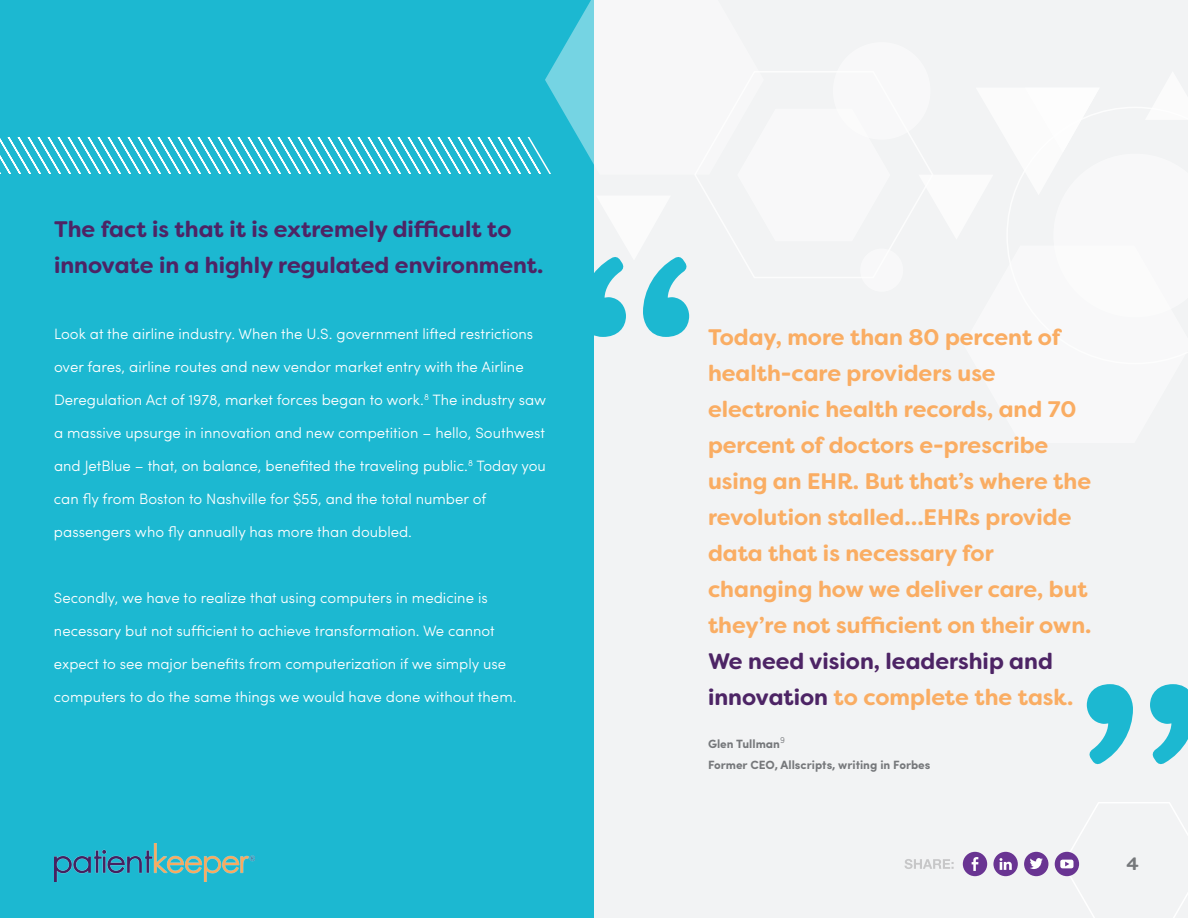
<style>
.page{position:relative;width:1188px;height:918px;background:#f2f3f4}
.page>*{position:absolute;margin:0;border:0;box-sizing:border-box;transform-origin:0 0}
.t1{font:700 258px "Filson Soft";color:#1cb8d1}
.t2{font:700 22.5px/36px "Filson Soft";color:#faad63}
.t3{font:700 22.5px/36px "Filson Soft";color:#4d2465}
.t4{font:700 18px "Filson Soft";color:#76787b}
.t5{font:300 15px "Sofia Pro";color:#fff}
.t6{font:700 12px/21px "Sofia Pro";color:#76787b}
.s1{color:#faad63}
</style>
<div class="page">
<div style="left:1024px;top:852px;width:24px;height:24px;background:#693492;border-radius:50%"></div>
<svg style="left:1030px;top:858px;width:13px;height:11px"></svg>
<div style="left:1055px;top:852px;width:24px;height:24px;background:#693492;border-radius:50%"></div>
<div style="left:993px;top:852px;width:25px;height:24px;background:#693492;border-radius:50%"></div>
<svg style="left:999px;top:858px;width:13px;height:12px"></svg>
<div style="left:963px;top:852px;width:24px;height:24px;background:#693492;border-radius:50%"></div>
<svg style="left:972px;top:857px;width:6px;height:14px"></svg>
<svg style="left:904px;top:859px;width:50px;height:10px"></svg>
<svg style="left:1060px;top:802px;width:128px;height:116px"></svg>
<div style="left:0;top:0;width:594px;height:918px;background:#1cb8d1"></div>
<div style="left:833px;top:42px;width:97px;height:98px;background:#f8f8f9;border-radius:50%"></div>
<div style="left:860px;top:249px;width:43px;height:43px;background:#f8f8f9;border-radius:50%"></div>
<svg style="left:925px;top:88px;width:263px;height:99px"></svg>
<svg style="left:0;top:0;width:759px;height:175px"></svg>
<svg style="left:1087px;top:684px;width:101px;height:81px"></svg>
<h2 class="t3" style="left:54px;top:212px;width:491px">The fact is that it is extremely difficult to innovate in a highly regulated environment.</h2>
<p class="t5" style="left:54px;top:323px;width:481px">Look at the airline industry. When the U.S. government lifted restrictions</p>
<p class="t5" style="left:54px;top:356px;width:471px">over fares, airline routes and new vendor market entry with the Airline</p>
<p class="t5" style="left:54px;top:389px;width:494px">Deregulation Act of 1978, market forces began to work.<sup>8</sup> The industry saw</p>
<p class="t5" style="left:54px;top:422px;width:493px">a massive upsurge in innovation and new competition – hello, Southwest</p>
<p class="t5" style="left:54px;top:455px;width:494px">and JetBlue – that, on balance, benefited the traveling public.<sup>8</sup> Today you</p>
<p class="t5" style="left:54px;top:488px;width:434px">can fly from Boston to Nashville for $55, and the total number of</p>
<p class="t5" style="left:54px;top:521px;width:360px">passengers who fly annually has more than doubled.</p>
<p class="t5" style="left:54px;top:587px;width:435px">Secondly, we have to realize that using computers in medicine is</p>
<p class="t5" style="left:54px;top:620px;width:442px">necessary but not sufficient to achieve transformation. We cannot</p>
<p class="t5" style="left:54px;top:653px;width:454px">expect to see major benefits from computerization if we simply use</p>
<p class="t5" style="left:54px;top:686px;width:464px">computers to do the same things we would have done without them.</p>
<h1 class="t1" style="left:570px;top:185px;width:133px">“</h1>
<p class="t2" style="left:708px;top:319px;width:385px">Today, more than 80 percent of health-care providers use electronic health records, and 70 percent of doctors e-prescribe using an EHR. But that’s where the revolution stalled…EHRs provide data that is necessary for changing how we deliver care, but they’re not sufficient on their own.</p>
<h2 class="t3" style="left:708px;top:643px;width:367px">We need vision, leadership and innovation <span class="s1">to complete the task.</span></h2>
<p class="t6" style="left:708px;top:733px;width:224px">Glen Tullman<sup>9<br></sup>Former CEO, Allscripts, writing in Forbes</p>
<p class="t4" style="left:1126px;top:852px;width:14px">4</p>
</div>
